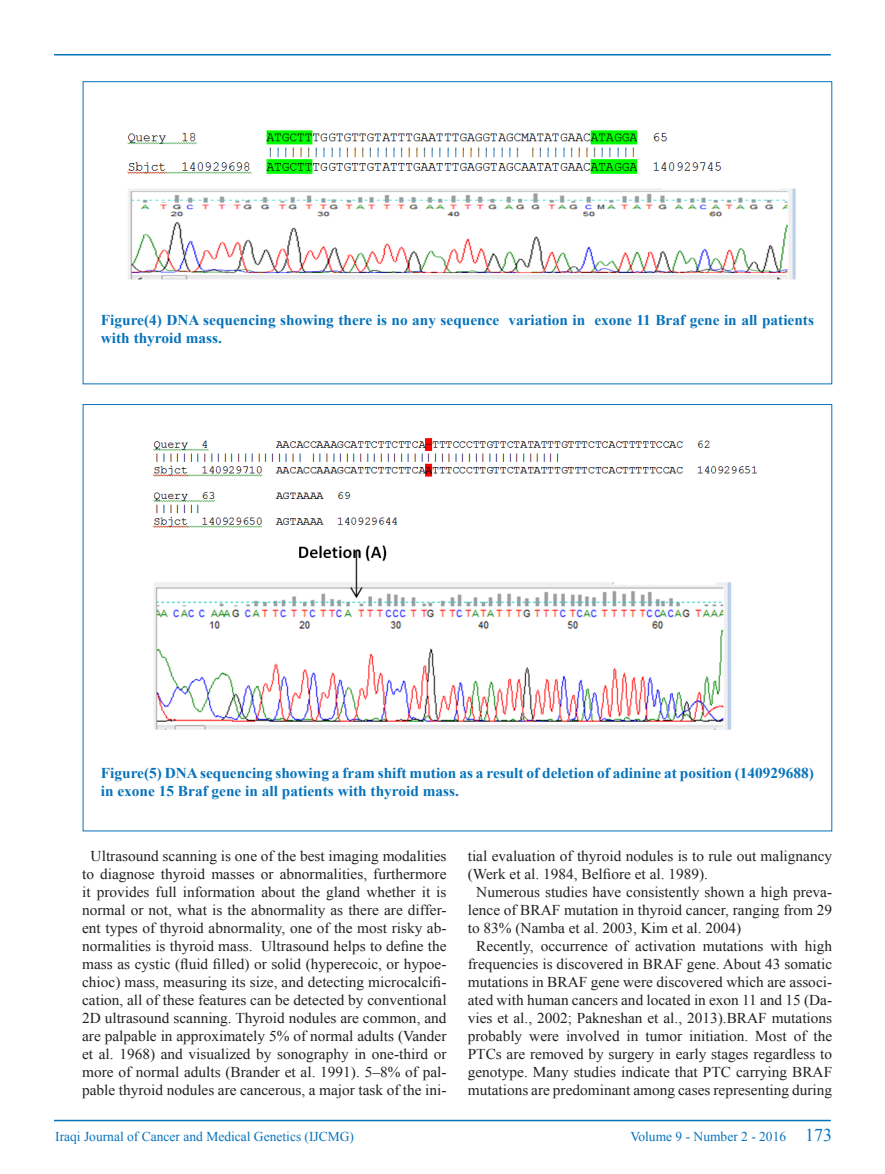
<style>
.page{position:relative;width:885px;height:1174px;background:#fff}
.page>*{position:absolute;margin:0;border:0;box-sizing:border-box;transform-origin:0 0}
.t1{font:15px/18px "Times New Roman";color:#231f20;text-align:center}
.t2{font:700 15px/18px "Times New Roman";color:#0773bb}
.t3{font:13.5px "Times New Roman";color:#0773bb}
.s1{font-size:18px}
</style>
<div class="page">
<hr style="left:54px;top:1120px;width:776px;height:1px;background:#0773bb">
<hr style="left:54px;top:54px;width:776px;height:2px;background:#0773bb">
<img style="left:127px;top:130px;width:669px;height:150px">
<img style="left:152px;top:438px;width:606px;height:292px">
<p class="t2" style="left:101px;top:311px;width:714px">Figure(4) DNA sequencing showing there is no any sequence variation in exone 11 Braf gene in all patients with thyroid mass.</p>
<p class="t2" style="left:101px;top:764px;width:714px">Figure(5) DNA sequencing showing a fram shift mution as a result of deletion of adinine at position (140929688) in exone 15 Braf gene in all patients with thyroid mass.</p>
<p class="t1" style="left:82px;top:847px;width:366px">Ultrasound scanning is one of the best imaging modalities to diagnose thyroid masses or abnormalities, furthermore it provides full information about the gland whether it is normal or not, what is the abnormality as there are differ&shy;ent types of thyroid abnormality, one of the most risky ab&shy;normalities is thyroid mass. Ultrasound helps to define the mass as cystic (fluid filled) or solid (hyperecoic, or hypoe&shy;chioc) mass, measuring its size, and detecting microcalcifi&shy;cation, all of these features can be detected by conventional 2D ultrasound scanning. Thyroid nodules are common, and are palpable in approximately 5% of normal adults (Vander et al. 1968) and visualized by sonography in one-third or more of normal adults (Brander et al. 1991). 5–8% of pal&shy;pable thyroid nodules are cancerous, a major task of the ini-</p>
<p class="t1" style="left:468px;top:847px;width:366px;text-align:left">tial evaluation of thyroid nodules is to rule out malignancy (Werk et al. 1984, Belfiore et al. 1989).</p>
<p class="t1" style="left:468px;top:883px;width:366px;text-align:justify;text-indent:9px">Numerous studies have consistently shown a high preva&shy;lence of BRAF mutation in thyroid cancer, ranging from 29 to 83% (Namba et al. 2003, Kim et al. 2004)</p>
<p class="t1" style="left:468px;top:937px;width:366px">Recently, occurrence of activation mutations with high frequencies is discovered in BRAF gene. About 43 somatic mutations in BRAF gene were discovered which are associ&shy;ated with human cancers and located in exon 11 and 15 (Da&shy;vies et al., 2002; Pakneshan et al., 2013).BRAF mutations probably were involved in tumor initiation. Most of the PTCs are removed by surgery in early stages regardless to genotype. Many studies indicate that PTC carrying BRAF mutations are predominant among cases representing during</p>
<p class="t3" style="left:55px;top:1127px;width:300px">Iraqi Journal of Cancer and Medical Genetics (IJCMG)</p>
<p class="t3" style="left:630px;top:1127px;width:203px">Volume 9 - Number 2 - 2016 <span class="s1">173</span></p>
</div>
